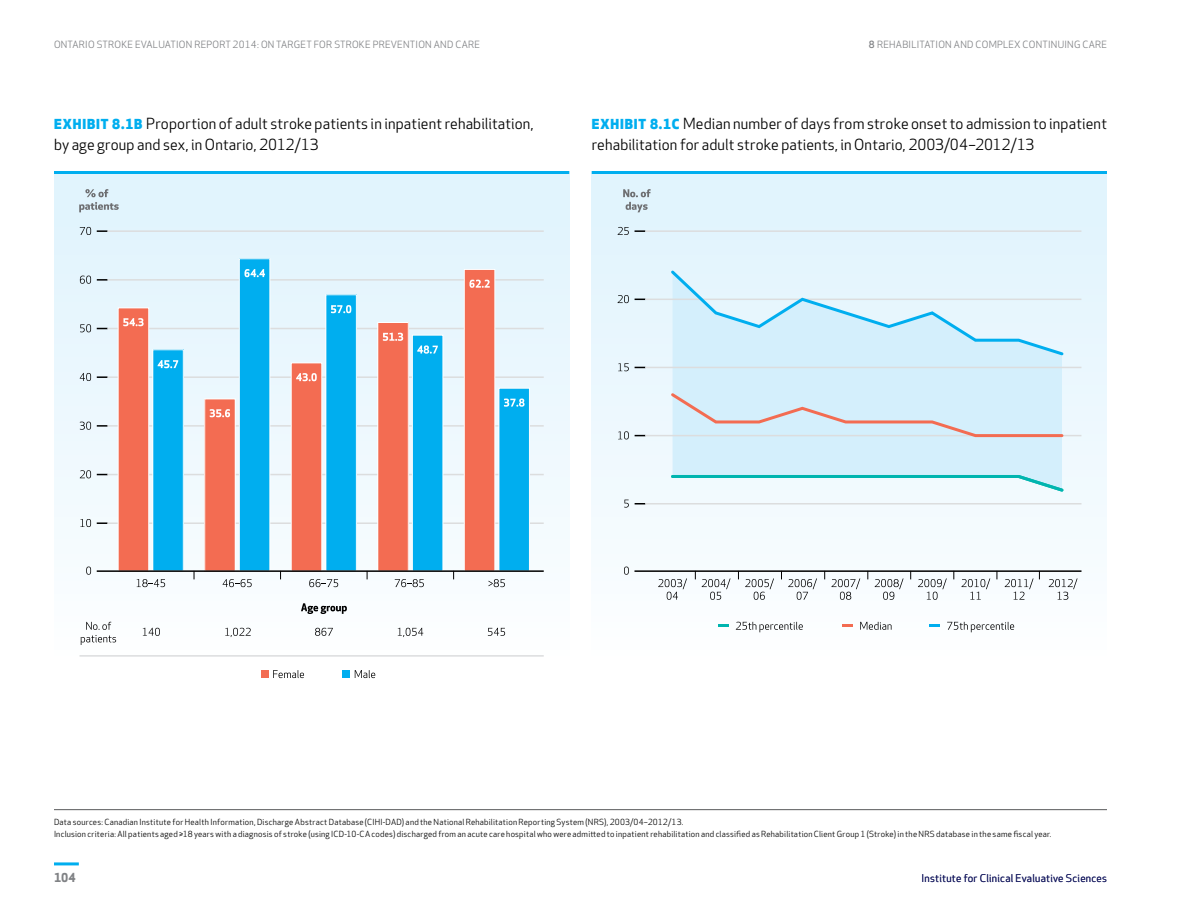
<style>
.page{position:relative;width:1188px;height:918px;background:#fff}
.page>*{position:absolute;margin:0;border:0;box-sizing:border-box;transform-origin:0 0}
.body-no_indent{font:15px/21px "Apex New";letter-spacing:.01em;color:#000}
.t1{font:700 12px "Apex New";color:#808285}
.t2{font:10.5px "Apex New";letter-spacing:.025em;color:#171b60}
.t3{font:9.75px "Apex New";letter-spacing:.025em;color:#808285}
.Chart_Footnote{font:8.25px "Apex New";letter-spacing:.03em;color:#000}
.Chart_Footnote_-_lin{font:8.25px "Apex New";letter-spacing:.03em;color:#000}
.s1{font-weight:500}
.s2{font-weight:800;font-size:13.5px;color:#00aeef}
</style>
<div class="page">
<hr style="left:54px;top:862px;width:25px;height:3px;background:#00aeef">
<div style="left:54px;top:171px;width:515px;height:545px;background:linear-gradient(to bottom,#def3fd,#fff)"></div>
<svg style="left:79px;top:189px;width:40px;height:23px"></svg>
<svg style="left:86px;top:567px;width:5px;height:8px"></svg>
<svg style="left:80px;top:519px;width:11px;height:8px"></svg>
<svg style="left:80px;top:470px;width:11px;height:8px"></svg>
<svg style="left:80px;top:422px;width:11px;height:8px"></svg>
<svg style="left:80px;top:373px;width:11px;height:8px"></svg>
<svg style="left:80px;top:324px;width:11px;height:8px"></svg>
<svg style="left:80px;top:276px;width:11px;height:8px"></svg>
<svg style="left:80px;top:227px;width:11px;height:8px"></svg>
<svg style="left:97px;top:522px;width:11px;height:2px"></svg>
<hr style="left:108px;top:522px;width:436px;height:2px;background:#dcddde">
<hr style="left:108px;top:474px;width:436px;height:1px;background:#dcddde">
<svg style="left:97px;top:425px;width:11px;height:2px"></svg>
<hr style="left:108px;top:425px;width:436px;height:2px;background:#dcddde">
<svg style="left:97px;top:376px;width:11px;height:2px"></svg>
<hr style="left:108px;top:376px;width:436px;height:2px;background:#dcddde">
<hr style="left:108px;top:328px;width:436px;height:1px;background:#dcddde">
<svg style="left:97px;top:279px;width:11px;height:2px"></svg>
<hr style="left:108px;top:279px;width:436px;height:2px;background:#dcddde">
<svg style="left:97px;top:230px;width:11px;height:2px"></svg>
<hr style="left:108px;top:230px;width:436px;height:2px;background:#dcddde">
<div style="left:153px;top:350px;width:30px;height:221px;background:#00aeef"></div>
<div style="left:152px;top:349px;width:32px;height:222px;border:1px solid #fff"></div>
<svg style="left:158px;top:360px;width:20px;height:8px"></svg>
<div style="left:239px;top:259px;width:31px;height:312px;background:#00aeef"></div>
<div style="left:239px;top:258px;width:31px;height:313px;border:1px solid #fff"></div>
<svg style="left:245px;top:269px;width:20px;height:8px"></svg>
<div style="left:326px;top:295px;width:30px;height:276px;background:#00aeef"></div>
<div style="left:325px;top:294px;width:32px;height:277px;border:1px solid #fff"></div>
<svg style="left:331px;top:305px;width:20px;height:8px"></svg>
<div style="left:412px;top:335px;width:31px;height:236px;background:#00aeef"></div>
<div style="left:412px;top:335px;width:31px;height:236px;border:1px solid #fff"></div>
<svg style="left:417px;top:345px;width:21px;height:9px"></svg>
<div style="left:499px;top:388px;width:30px;height:183px;background:#00aeef"></div>
<div style="left:499px;top:388px;width:31px;height:183px;border:1px solid #fff"></div>
<svg style="left:504px;top:399px;width:21px;height:8px"></svg>
<div style="left:118px;top:308px;width:31px;height:263px;background:#f36c52"></div>
<div style="left:118px;top:308px;width:31px;height:264px;border:1px solid #fff"></div>
<svg style="left:123px;top:318px;width:21px;height:8px"></svg>
<div style="left:205px;top:399px;width:30px;height:172px;background:#f36c52"></div>
<div style="left:204px;top:399px;width:32px;height:173px;border:1px solid #fff"></div>
<svg style="left:210px;top:409px;width:20px;height:8px"></svg>
<div style="left:291px;top:363px;width:31px;height:208px;background:#f36c52"></div>
<div style="left:291px;top:363px;width:31px;height:209px;border:1px solid #fff"></div>
<svg style="left:296px;top:373px;width:21px;height:8px"></svg>
<div style="left:378px;top:323px;width:30px;height:248px;background:#f36c52"></div>
<div style="left:377px;top:322px;width:32px;height:250px;border:1px solid #fff"></div>
<svg style="left:383px;top:333px;width:20px;height:8px"></svg>
<div style="left:464px;top:269px;width:31px;height:302px;background:#f36c52"></div>
<div style="left:464px;top:269px;width:31px;height:303px;border:1px solid #fff"></div>
<svg style="left:469px;top:280px;width:21px;height:8px"></svg>
<svg style="left:488px;top:579px;width:17px;height:8px"></svg>
<svg style="left:395px;top:579px;width:29px;height:8px"></svg>
<svg style="left:309px;top:579px;width:29px;height:8px"></svg>
<svg style="left:223px;top:579px;width:29px;height:8px"></svg>
<svg style="left:137px;top:579px;width:28px;height:8px"></svg>
<hr style="left:97px;top:570px;width:447px;height:2px;background:#000">
<div style="left:343px;top:671px;width:7px;height:7px;background:#00aeef"></div>
<svg style="left:355px;top:670px;width:20px;height:8px"></svg>
<div style="left:261px;top:671px;width:7px;height:7px;background:#f36c52"></div>
<svg style="left:273px;top:670px;width:31px;height:8px"></svg>
<hr style="left:80px;top:655px;width:464px;height:2px;background:#dcddde">
<svg style="left:81px;top:622px;width:35px;height:23px"></svg>
<svg style="left:143px;top:628px;width:17px;height:8px"></svg>
<svg style="left:225px;top:628px;width:26px;height:9px"></svg>
<svg style="left:315px;top:628px;width:18px;height:8px"></svg>
<svg style="left:398px;top:628px;width:25px;height:9px"></svg>
<svg style="left:488px;top:628px;width:17px;height:8px"></svg>
<svg style="left:301px;top:603px;width:46px;height:11px"></svg>
<div style="left:592px;top:171px;width:515px;height:545px;background:linear-gradient(to bottom,#ddf2fc,#fff)"></div>
<div style="left:673px;top:358px;width:389px;height:33px;background:#d4effc"></div>
<svg style="left:623px;top:189px;width:28px;height:23px"></svg>
<svg style="left:624px;top:567px;width:5px;height:8px"></svg>
<svg style="left:624px;top:500px;width:5px;height:8px"></svg>
<svg style="left:618px;top:431px;width:11px;height:8px"></svg>
<svg style="left:618px;top:363px;width:11px;height:8px"></svg>
<svg style="left:618px;top:295px;width:11px;height:8px"></svg>
<svg style="left:618px;top:227px;width:11px;height:8px"></svg>
<svg style="left:635px;top:503px;width:10px;height:2px"></svg>
<hr style="left:645px;top:503px;width:436px;height:2px;background:#dcddde">
<hr style="left:645px;top:435px;width:436px;height:1px;background:#dcddde">
<hr style="left:645px;top:367px;width:436px;height:1px;background:#dcddde">
<hr style="left:645px;top:299px;width:436px;height:1px;background:#dcddde">
<svg style="left:635px;top:230px;width:10px;height:2px"></svg>
<hr style="left:645px;top:230px;width:436px;height:2px;background:#dcddde">
<svg style="left:668px;top:268px;width:398px;height:90px"></svg>
<svg style="left:668px;top:391px;width:398px;height:103px"></svg>
<svg style="left:1049px;top:578px;width:29px;height:22px"></svg>
<svg style="left:1005px;top:572px;width:35px;height:28px"></svg>
<svg style="left:961px;top:578px;width:29px;height:22px"></svg>
<svg style="left:918px;top:578px;width:29px;height:22px"></svg>
<svg style="left:875px;top:578px;width:29px;height:22px"></svg>
<svg style="left:831px;top:578px;width:29px;height:22px"></svg>
<svg style="left:788px;top:578px;width:29px;height:22px"></svg>
<svg style="left:745px;top:578px;width:29px;height:22px"></svg>
<svg style="left:702px;top:578px;width:29px;height:22px"></svg>
<svg style="left:658px;top:578px;width:29px;height:22px"></svg>
<hr style="left:634px;top:570px;width:448px;height:2px;background:#000">
<svg style="left:929px;top:624px;width:11px;height:3px"></svg>
<svg style="left:947px;top:622px;width:67px;height:10px"></svg>
<svg style="left:842px;top:624px;width:11px;height:3px"></svg>
<svg style="left:860px;top:622px;width:32px;height:8px"></svg>
<svg style="left:718px;top:624px;width:11px;height:3px"></svg>
<svg style="left:736px;top:622px;width:67px;height:10px"></svg>
<hr style="left:54px;top:809px;width:1053px;height:1px;background:#58595b">
<hr style="left:592px;top:171px;width:515px;height:3px;background:#00aeef">
<hr style="left:54px;top:171px;width:515px;height:3px;background:#00aeef">
<p class="t3" style="left:54px;top:38px;width:427px">ONTARIO STROKE EVALUATION REPORT 2014: ON TARGET FOR STROKE PREVENTION AND CARE</p>
<p class="t3" style="left:869px;top:38px;width:240px"><span class="s1">8</span> REHABILITATION AND COMPLEX CONTINUING CARE</p>
<p class="body-no_indent" style="left:54px;top:113px;width:481px"><span class="s2">EXHIBIT 8.1B</span> Proportion of adult stroke patients in inpatient rehabilitation, by age group and sex, in Ontario, 2012/13</p>
<p class="body-no_indent" style="left:592px;top:113px;width:517px"><span class="s2">EXHIBIT 8.1C</span> Median number of days from stroke onset to admission to inpatient rehabilitation for adult stroke patients, in Ontario, 2003/04–2012/13</p>
<p class="Chart_Footnote_-_lin" style="left:54px;top:817px;width:631px">Data sources: Canadian Institute for Health Information, Discharge Abstract Database (CIHI-DAD) and the National Rehabilitation Reporting System (NRS), 2003/04–2012/13.</p>
<p class="Chart_Footnote" style="left:54px;top:829px;width:999px">Inclusion criteria: All patients aged ≥18 years with a diagnosis of stroke (using ICD-10-CA codes) discharged from an acute care hospital who were admitted to inpatient rehabilitation and classified as Rehabilitation Client Group 1 (Stroke) in the NRS database in the same fiscal year.</p>
<h2 class="t1" style="left:54px;top:869px;width:23px">104</h2>
<p class="t2" style="left:922px;top:871px;width:187px">Institute for Clinical Evaluative Sciences</p>
</div>
